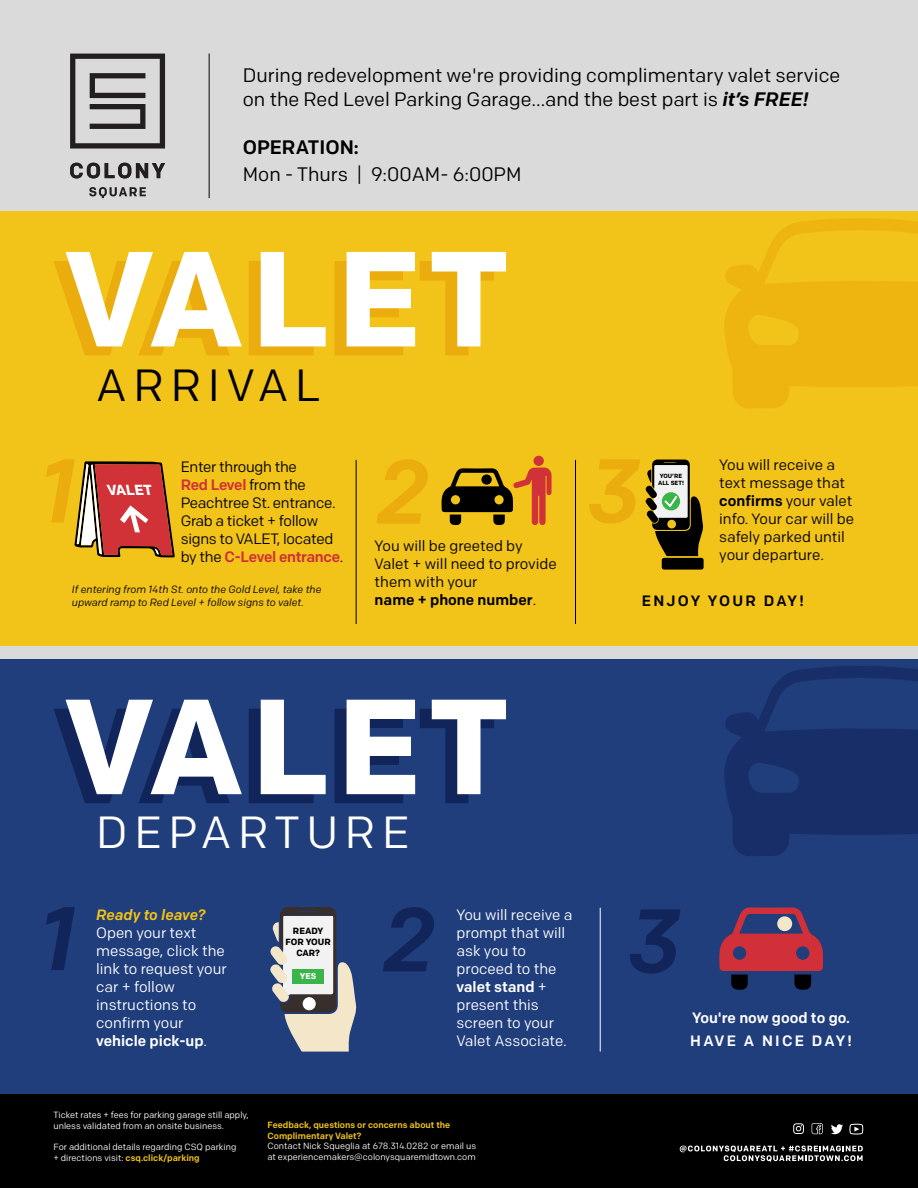
<style>
.page{position:relative;width:918px;height:1188px;background:#fff}
.page>*{position:absolute;margin:0;border:0;box-sizing:border-box;transform-origin:0 0}
.t1{font:45px "Colfax";letter-spacing:.15em;color:#fff}
.t2{font:45px "Colfax";letter-spacing:.15em;color:#000}
.t3{font:19.5px/23.4px "Colfax";color:#000}
.t4{font:500 19.5px "Colfax";color:#000}
.t5{font:15px/18px "Colfax";letter-spacing:-.005em;color:#000}
.t6{font:15px/18px "Colfax";color:#fff}
.t7{font:500 15px/22.5px "Colfax";color:#fff}
.t8{font:500 15px "Colfax";letter-spacing:.15em;color:#000}
.t9{font:italic 500 15px "Colfax";letter-spacing:-.005em;color:#f2c414}
.t10{font:italic 700 14.55px "Colfax";color:#fff}
.t11{font:italic 10.5px/13.5px "Colfax";color:#000}
.t12{font:9px/10.8px "Colfax";color:#fff}
.t13{font:500 9px/10.8px "Colfax";color:#f2c414}
.t14{font:700 9px/10.8px "Colfax";color:#000;text-align:center}
.t15{font:700 8.55px "Colfax";color:#fff}
.t16{font:700 6px/7.2px "Colfax";color:#000}
.s1{font-weight:500;font-style:italic}
.s2{font-weight:500;color:#d23038}
.s3{font-weight:500}
.s4{font-weight:500;color:#f2c414}
</style>
<div class="page">
<div style="left:0;top:0;width:918px;height:211px;background:#dadada"></div>
<div style="left:0;top:646px;width:918px;height:15px;background:#dadada"></div>
<div style="left:0;top:1094px;width:918px;height:94px;background:#000"></div>
<div style="left:0;top:211px;width:918px;height:435px;background:#f2c318"></div>
<svg style="left:377px;top:459px;width:51px;height:65px"></svg>
<svg style="left:54px;top:252px;width:188px;height:103px"></svg>
<svg style="left:249px;top:252px;width:77px;height:103px"></svg>
<svg style="left:335px;top:252px;width:171px;height:103px"></svg>
<hr style="left:209px;top:54px;width:1px;height:144px;background:#000">
<hr style="left:356px;top:460px;width:1px;height:164px;background:#000">
<hr style="left:575px;top:460px;width:1px;height:164px;background:#000">
<svg style="left:70px;top:54px;width:95px;height:95px"></svg>
<svg style="left:70px;top:163px;width:95px;height:15px"></svg>
<svg style="left:89px;top:187px;width:57px;height:11px"></svg>
<svg style="left:46px;top:459px;width:129px;height:98px"></svg>
<svg style="left:441px;top:456px;width:111px;height:69px"></svg>
<div style="left:481px;top:474px;width:11px;height:11px;background:#000;border-radius:50%"></div>
<svg style="left:589px;top:459px;width:115px;height:111px"></svg>
<svg style="left:724px;top:218px;width:194px;height:190px"></svg>
<div style="left:0;top:659px;width:918px;height:435px;background:#203d7c"></div>
<svg style="left:383px;top:907px;width:51px;height:64px"></svg>
<svg style="left:630px;top:909px;width:51px;height:65px"></svg>
<svg style="left:46px;top:907px;width:29px;height:63px"></svg>
<svg style="left:54px;top:700px;width:188px;height:103px"></svg>
<svg style="left:249px;top:700px;width:77px;height:103px"></svg>
<svg style="left:335px;top:700px;width:171px;height:103px"></svg>
<hr style="left:600px;top:908px;width:1px;height:144px;background:#fff">
<svg style="left:724px;top:666px;width:194px;height:190px"></svg>
<svg style="left:270px;top:907px;width:86px;height:145px"></svg>
<div style="left:293px;top:969px;width:31px;height:14px;background:#39b54a"></div>
<svg style="left:719px;top:907px;width:104px;height:83px"></svg>
<div style="left:777px;top:916px;width:15px;height:15px;background:#f3e6c9;border-radius:50%"></div>
<div style="left:303px;top:997px;width:13px;height:13px;background:#fff;border-radius:50%"></div>
<svg style="left:680px;top:1146px;width:183px;height:16px"></svg>
<svg style="left:793px;top:1123px;width:11px;height:11px"></svg>
<svg style="left:812px;top:1123px;width:11px;height:11px"></svg>
<svg style="left:831px;top:1124px;width:12px;height:10px"></svg>
<svg style="left:849px;top:1124px;width:14px;height:11px"></svg>
<h2 class="t3" style="left:243px;top:64px;width:599px">During redevelopment we're providing complimentary valet service on the Red Level Parking Garage…and the best part is <span class="s1">it’s FREE!</span></h2>
<h2 class="t4" style="left:243px;top:135px;width:118px">OPERATION:</h2>
<h2 class="t3" style="left:243px;top:162px;width:280px">Mon - Thurs | 9:00AM- 6:00PM</h2>
<h1 class="t2" style="left:96px;top:357px;width:226px">ARRIVAL</h1>
<p class="t10" style="left:108px;top:481px;width:50px">VALET</p>
<p class="t5" style="left:181px;top:458px;width:164px">Enter through the<br><span class="s2">Red Level</span> from the<br>Peachtree St. entrance.<br>Grab a ticket + follow signs to VALET, located by the <span class="s2">C-Level entrance</span>.</p>
<p class="t11" style="left:72px;top:582px;width:251px">If entering from 14th St. onto the Gold Level, take the upward ramp to Red Level + follow signs to valet.</p>
<p class="t5" style="left:375px;top:537px;width:184px">You will be greeted by<br>Valet + will need to provide them with your<br><span class="s3">name + phone number</span>.</p>
<p class="t16" style="left:658px;top:472px;width:27px">YOU’RE<br>ALL SET!</p>
<p class="t5" style="left:719px;top:456px;width:136px">You will receive a text message that <span class="s3">confirms</span> your valet info. Your car will be safely parked until your departure.</p>
<p class="t8" style="left:642px;top:591px;width:163px">ENJOY YOUR DAY!</p>
<h1 class="t1" style="left:96px;top:805px;width:315px">DEPARTURE</h1>
<p class="t9" style="left:96px;top:906px;width:111px">Ready to leave?</p>
<p class="t6" style="left:96px;top:924px;width:132px">Open your text message, click the link to request your car + follow instructions to confirm your <span class="s3">vehicle pick-up</span>.</p>
<p class="t14" style="left:286px;top:925px;width:47px">READY<br>FOR YOUR<br>CAR?</p>
<p class="t15" style="left:300px;top:970px;width:18px">YES</p>
<p class="t6" style="left:457px;top:906px;width:117px">You will receive a prompt that will ask you to proceed to the <span class="s3">valet stand</span> + present this screen to your<br>Valet Associate.</p>
<p class="t12" style="left:54px;top:1109px;width:197px">Ticket rates + fees for parking garage still apply, unless validated from an onsite business.</p>
<p class="t12" style="left:54px;top:1142px;width:184px">For additional details regarding CSQ parking + directions visit: <span class="s4">csq.click/parking</span></p>
<p class="t13" style="left:267px;top:1119px;width:184px">Feedback, questions or concerns about the<br>Complimentary Valet?</p>
<p class="t12" style="left:267px;top:1141px;width:210px">Contact Nick Squeglia at 678.314.0282 or email us at experiencemakers@colonysquaremidtown.com</p>
<p class="t7" style="left:690px;top:1007px;width:163px">You're now good to go.<br>HAVE A NICE DAY!</p>
</div>
